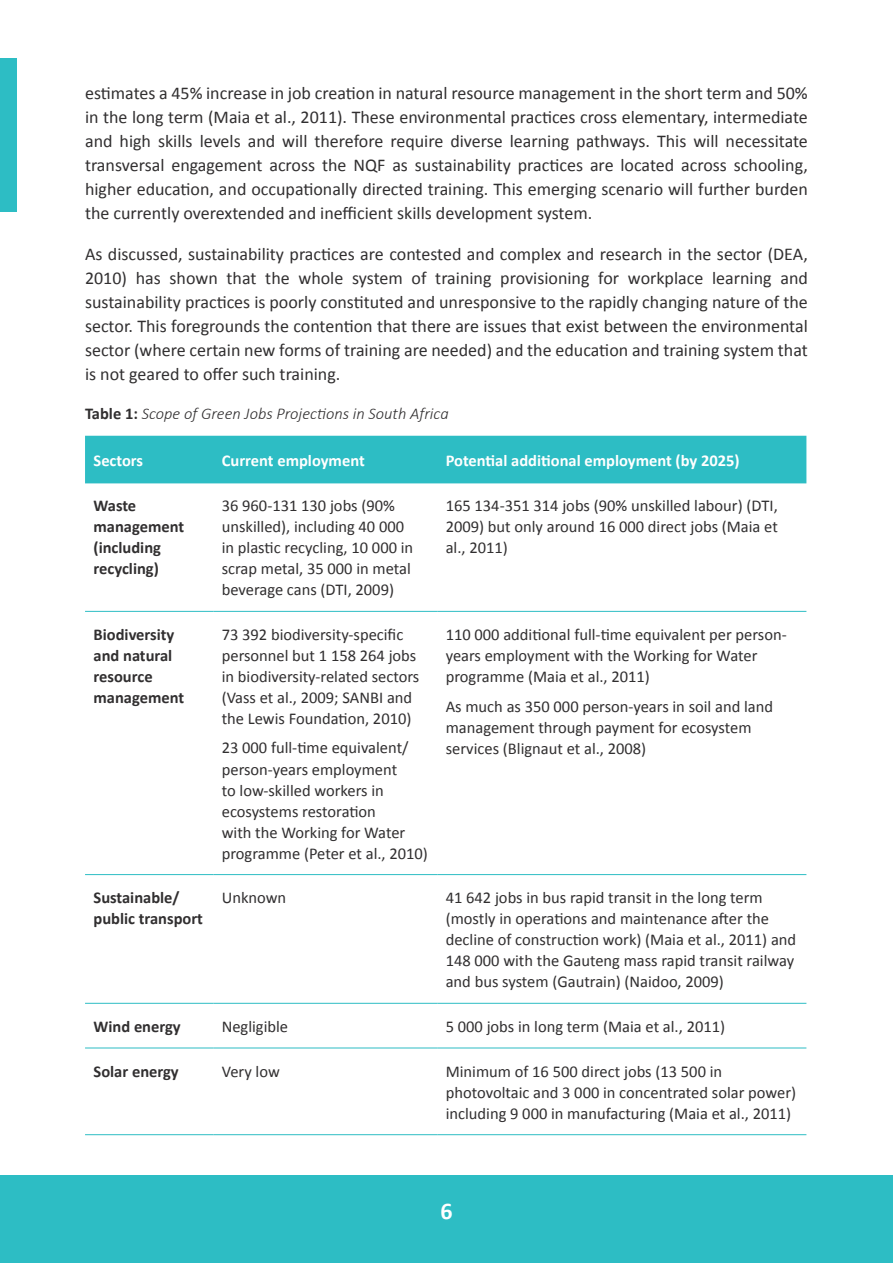
<style>
.page{position:relative;width:893px;height:1263px;background:#fff}
.page>*{position:absolute;margin:0;border:0;box-sizing:border-box;transform-origin:0 0}
.t1{font:700 24px "Calibri";color:#fff}
.t2{font:18px/24px "Calibri";color:#312f30;text-align:justify}
.t3{font:16.5px/21px "Calibri";color:#312f30}
.t4{font:700 16.5px/21px "Calibri";color:#312f30}
.t5{font:700 16.5px "Calibri";color:#fff}
.t6{font:italic 300 16.5px "Calibri";color:#312f30}
.s1{font-weight:700;font-style:normal}
</style>
<div class="page">
<div style="left:0;top:1175px;width:893px;height:88px;background:#2dbdc4"></div>
<div style="left:0;top:59px;width:17px;height:153px;background:#2dbdc4"></div>
<div style="left:85px;top:436px;width:721px;height:47px;background:#2dbdc4"></div>
<hr style="left:85px;top:611px;width:128px;height:1px;background:#2dbdc4">
<hr style="left:213px;top:611px;width:224px;height:1px;background:#2dbdc4">
<hr style="left:437px;top:611px;width:369px;height:1px;background:#2dbdc4">
<hr style="left:85px;top:874px;width:128px;height:1px;background:#2dbdc4">
<hr style="left:213px;top:874px;width:224px;height:1px;background:#2dbdc4">
<hr style="left:437px;top:874px;width:369px;height:1px;background:#2dbdc4">
<hr style="left:85px;top:1003px;width:128px;height:1px;background:#2dbdc4">
<hr style="left:213px;top:1003px;width:224px;height:1px;background:#2dbdc4">
<hr style="left:437px;top:1003px;width:369px;height:1px;background:#2dbdc4">
<hr style="left:85px;top:1047px;width:128px;height:1px;background:#2dbdc4">
<hr style="left:213px;top:1047px;width:224px;height:1px;background:#2dbdc4">
<hr style="left:437px;top:1047px;width:369px;height:1px;background:#2dbdc4">
<hr style="left:85px;top:1134px;width:128px;height:1px;background:#2dbdc4">
<hr style="left:213px;top:1134px;width:224px;height:1px;background:#2dbdc4">
<hr style="left:437px;top:1134px;width:369px;height:1px;background:#2dbdc4">
<p class="t2" style="left:85px;top:81px;width:724px">estimates a 45% increase in job creation in natural resource management in the short term and 50% in the long term (Maia et al., 2011). These environmental practices cross elementary, intermediate and high skills levels and will therefore require diverse learning pathways. This will necessitate transversal engagement across the NQF as sustainability practices are located across schooling, higher education, and occupationally directed training. This emerging scenario will further burden the currently overextended and inefficient skills development system.</p>
<p class="t2" style="left:85px;top:242px;width:724px">As discussed, sustainability practices are contested and complex and research in the sector (DEA, 2010) has shown that the whole system of training provisioning for workplace learning and sustainability practices is poorly constituted and unresponsive to the rapidly changing nature of the sector. This foregrounds the contention that there are issues that exist between the environmental sector (where certain new forms of training are needed) and the education and training system that is not geared to offer such training.</p>
<p class="t6" style="left:85px;top:403px;width:365px"><span class="s1">Table 1:</span> Scope of Green Jobs Projections in South Africa</p>
<p class="t5" style="left:94px;top:450px;width:51px">Sectors</p>
<p class="t5" style="left:222px;top:450px;width:144px">Current employment</p>
<p class="t5" style="left:446px;top:450px;width:295px">Potential additional employment (by 2025)</p>
<p class="t4" style="left:94px;top:495px;width:92px">Waste management (including recycling)</p>
<p class="t3" style="left:222px;top:495px;width:193px">36 960-131 130 jobs (90% unskilled), including 40 000 in plastic recycling, 10 000 in scrap metal, 35 000 in metal beverage cans (DTI, 2009)</p>
<p class="t3" style="left:446px;top:495px;width:334px;text-align:justify">165 134-351 314 jobs (90% unskilled labour) (DTI, 2009) but only around 16 000 direct jobs (Maia et al., 2011)</p>
<p class="t4" style="left:94px;top:624px;width:92px">Biodiversity and natural resource management</p>
<p class="t3" style="left:222px;top:624px;width:199px">73 392 biodiversity-specific personnel but 1 158 264 jobs in biodiversity-related sectors (Vass et al., 2009; SANBI and the Lewis Foundation, 2010)</p>
<p class="t3" style="left:222px;top:737px;width:208px">23 000 full-time equivalent/ person-years employment<br>to low-skilled workers in ecosystems restoration<br>with the Working for Water programme (Peter et al., 2010)</p>
<p class="t3" style="left:446px;top:624px;width:343px">110 000 additional full-time equivalent per person&shy;years employment with the Working for Water programme (Maia et al., 2011)</p>
<p class="t3" style="left:446px;top:696px;width:329px">As much as 350 000 person-years in soil and land management through payment for ecosystem services (Blignaut et al., 2008)</p>
<p class="t4" style="left:94px;top:887px;width:111px">Sustainable/ public transport</p>
<p class="t3" style="left:222px;top:887px;width:66px">Unknown</p>
<p class="t3" style="left:446px;top:887px;width:352px">41 642 jobs in bus rapid transit in the long term (mostly in operations and maintenance after the decline of construction work) (Maia et al., 2011) and 148 000 with the Gauteng mass rapid transit railway and bus system (Gautrain) (Naidoo, 2009)</p>
<p class="t4" style="left:94px;top:1016px;width:89px">Wind energy</p>
<p class="t3" style="left:222px;top:1016px;width:68px">Negligible</p>
<p class="t3" style="left:446px;top:1016px;width:281px">5 000 jobs in long term (Maia et al., 2011)</p>
<p class="t4" style="left:94px;top:1061px;width:87px">Solar energy</p>
<p class="t3" style="left:222px;top:1061px;width:60px">Very low</p>
<p class="t3" style="left:446px;top:1061px;width:352px">Minimum of 16 500 direct jobs (13 500 in photovoltaic and 3 000 in concentrated solar power) including 9 000 in manufacturing (Maia et al., 2011)</p>
<h1 class="t1" style="left:440px;top:1195px;width:14px">6</h1>
</div>
